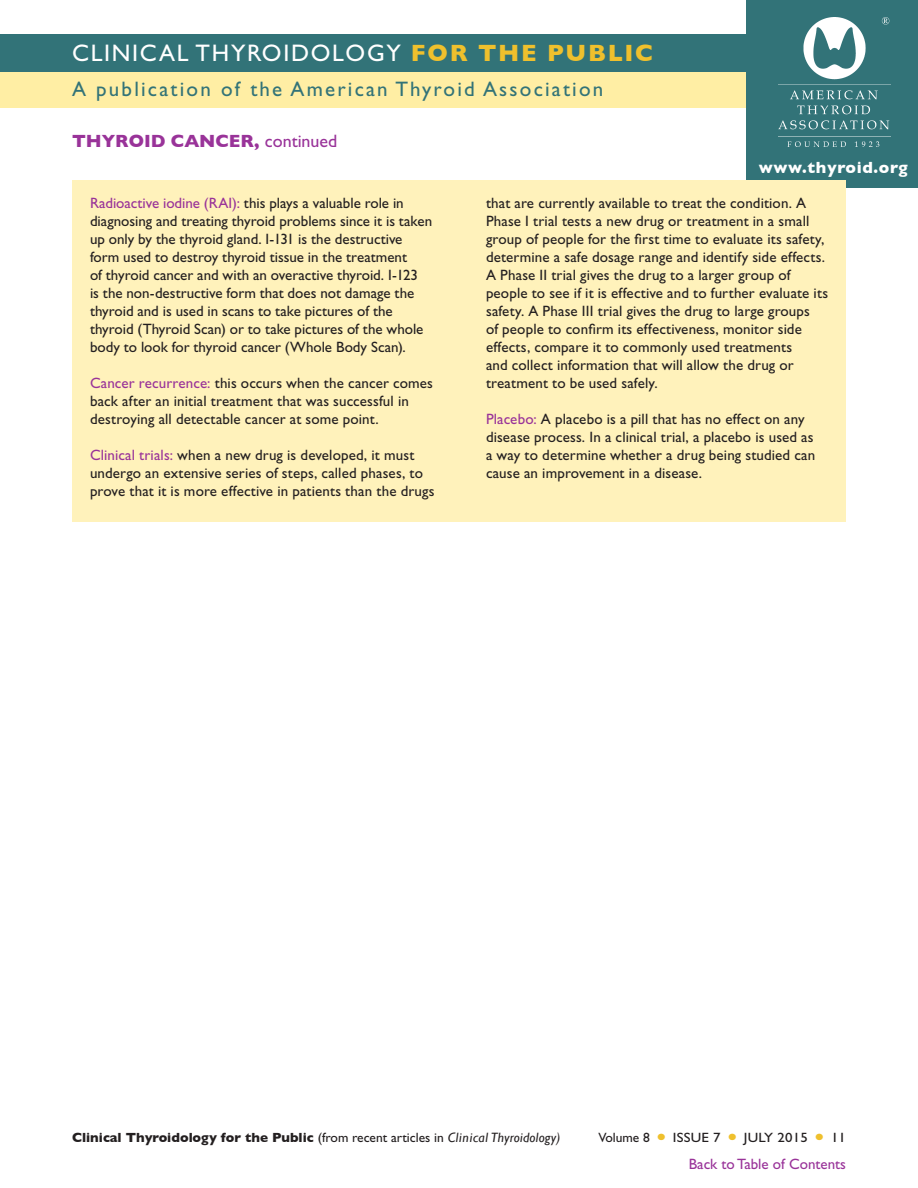
<style>
.page{position:relative;width:918px;height:1188px;background:#fff}
.page>*{position:absolute;margin:0;border:0;box-sizing:border-box;transform-origin:0 0}
.t1{font:24px "Gill Sans Std";letter-spacing:.07em;color:#fff}
.t2{font:21px "Gill Sans Std";letter-spacing:.105em;color:#327378}
.Topic_Header{font:700 18px "Gill Sans";color:#939}
.t3{font:700 16.5px "Gill Sans";letter-spacing:.04em;color:#fff}
.abbreviations_body{font:15px/18px "Gill Sans Std";letter-spacing:.005em;color:#231f20}
.t4{font:15px "Gill Sans Std";color:#939}
.t5{font:700 13.5px "Gill Sans";color:#231f20}
.t6{font:13.5px "Gill Sans Std";letter-spacing:.01em;color:#231f20;scale:1.1 1}
.t7{font:13.5px "Gill Sans Std";color:#231f20}
.s1{font-family:"Gill Sans";font-weight:700;color:#efc02d}
.s2{font-family:"Gill Sans Std";font-weight:400}
.s3{color:#939}
.s4{font-weight:400;font-style:italic}
</style>
<div class="page">
<div style="left:0;top:70px;width:918px;height:38px;background:#ffeea4"></div>
<div style="left:0;top:35px;width:918px;height:37px;background:#327378"></div>
<div style="left:747px;top:0;width:171px;height:188px;background:#327378"></div>
<img style="left:778px;top:18px;width:112px;height:129px">
<div style="left:72px;top:180px;width:774px;height:342px;background:#fff2bb"></div>
<p class="t1" style="left:72px;top:40px;width:583px">CLINICAL THYROIDOLOGY <span class="s1">FOR THE PUBLIC</span></p>
<p class="t2" style="left:72px;top:77px;width:533px">A publication of the American Thyroid Association</p>
<p class="Topic_Header" style="left:72px;top:131px;width:267px">THYROID CANCER, <span class="s2">continued</span></p>
<p class="abbreviations_body" style="left:90px;top:194px;width:344px"><span class="s3">Radioactive iodine (RAI):</span> this plays a valuable role in diagnosing and treating thyroid problems since it is taken up only by the thyroid gland. I-131 is the destructive form used to destroy thyroid tissue in the treatment<br>of thyroid cancer and with an overactive thyroid. I-123<br>is the non-destructive form that does not damage the thyroid and is used in scans to take pictures of the thyroid (Thyroid Scan) or to take pictures of the whole body to look for thyroid cancer (Whole Body Scan).</p>
<p class="abbreviations_body" style="left:90px;top:374px;width:345px"><span class="s3">Cancer recurrence:</span> this occurs when the cancer comes back after an initial treatment that was successful in destroying all detectable cancer at some point.</p>
<p class="abbreviations_body" style="left:90px;top:446px;width:346px"><span class="s3">Clinical trials:</span> when a new drug is developed, it must undergo an extensive series of steps, called phases, to prove that it is more effective in patients than the drugs</p>
<p class="t3" style="left:759px;top:158px;width:150px">www.thyroid.org</p>
<p class="abbreviations_body" style="left:486px;top:194px;width:344px">that are currently available to treat the condition. A Phase I trial tests a new drug or treatment in a small group of people for the first time to evaluate its safety, determine a safe dosage range and identify side effects.<br>A Phase II trial gives the drug to a larger group of people to see if it is effective and to further evaluate its safety. A Phase III trial gives the drug to large groups<br>of people to confirm its effectiveness, monitor side effects, compare it to commonly used treatments<br>and collect information that will allow the drug or treatment to be used safely.</p>
<p class="abbreviations_body" style="left:486px;top:410px;width:331px"><span class="s3">Placebo:</span> A placebo is a pill that has no effect on any disease process. In a clinical trial, a placebo is used as a way to determine whether a drug being studied can cause an improvement in a disease.</p>
<p class="t5" style="left:72px;top:1129px;width:490px">Clinical Thyroidology for the Public <span class="s2">(from recent articles in</span> <span class="s4">Clinical Thyroidology)</span></p>
<p class="t7" style="left:599px;top:1130px;width:53px">Volume 8</p>
<p class="t6" style="left:673px;top:1130px;width:45px">ISSUE 7</p>
<p class="t6" style="left:744px;top:1130px;width:60px">JULY 2015</p>
<p class="t6" style="left:831px;top:1130px;width:15px">11</p>
<p class="t4" style="left:689px;top:1155px;width:159px">Back to Table of Contents</p>
</div>
